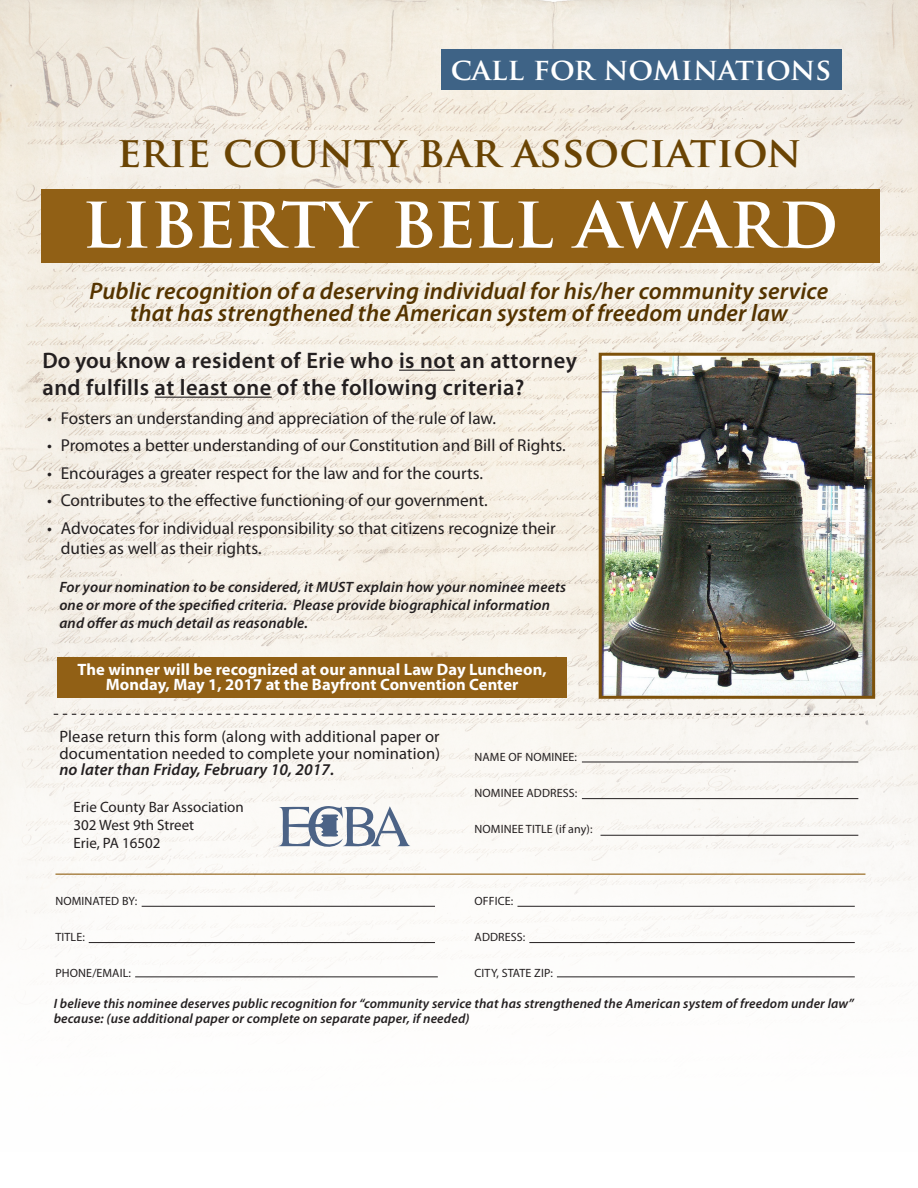
<style>
.page{position:relative;width:918px;height:1188px;background:#fff}
.page>*{position:absolute;margin:0;border:0;box-sizing:border-box;transform-origin:0 0}
.t1{font:700 72px "Trajan Pro";letter-spacing:-.02em;color:#fff}
.t2{font:700 42px "Trajan Pro";color:#6a4404}
.t3{font:700 30px "Trajan Pro";color:#fff}
.t4{font:italic 600 24px "Myriad Pro";letter-spacing:.005em;color:#553400}
.t5{font:600 22.5px/27px "Myriad Pro";letter-spacing:.02em;color:#231f20}
.t6{font:17.25px/20.7px "Myriad Pro";color:#231f20}
.t7{font:16.5px/16.5px "Myriad Pro";letter-spacing:.01em;color:#231f20;text-align:justify}
.t8{font:700 16.5px/15px "Myriad Pro";letter-spacing:.005em;color:#fff;text-align:center}
.t9{font:italic 600 15px/18px "Myriad Pro";letter-spacing:.01em;color:#231f20}
.t10{font:15px "Myriad Pro";color:#231f20}
.t11{font:italic 600 13.5px/15px "Myriad Pro";letter-spacing:.01em;color:#231f20}
.t12{font:12px "Myriad Pro";letter-spacing:.01em;color:#231f20}
.s1{font-weight:600;font-style:italic}
</style>
<div class="page">
<img style="left:0;top:0;width:918px;height:988px">
<img style="left:603px;top:357px;width:268px;height:338px">
<div style="left:599px;top:353px;width:276px;height:346px;border:3px solid #7e520b"></div>
<div style="left:41px;top:190px;width:838px;height:73px;background:#916015"></div>
<hr style="left:399px;top:370px;width:56px;height:1px;background:#231f20">
<hr style="left:155px;top:397px;width:117px;height:1px;background:#231f20">
<div style="left:58px;top:657px;width:509px;height:41px;background:#916015"></div>
<div style="left:441px;top:49px;width:401px;height:41px;background:#3e6386"></div>
<svg style="left:54px;top:714px;width:810px;height:1px"></svg>
<hr style="left:55px;top:874px;width:810px;height:1px;background:#916013">
<hr style="left:142px;top:906px;width:293px;height:1px;background:#231f20">
<hr style="left:517px;top:906px;width:338px;height:1px;background:#231f20">
<hr style="left:89px;top:942px;width:346px;height:1px;background:#231f20">
<hr style="left:529px;top:942px;width:326px;height:1px;background:#231f20">
<hr style="left:135px;top:976px;width:303px;height:1px;background:#231f20">
<hr style="left:557px;top:976px;width:298px;height:1px;background:#231f20">
<hr style="left:601px;top:835px;width:257px;height:1px;background:#231f20">
<hr style="left:582px;top:798px;width:276px;height:1px;background:#231f20">
<svg style="left:278px;top:806px;width:133px;height:41px"></svg>
<hr style="left:582px;top:762px;width:276px;height:1px;background:#231f20">
<p class="t3" style="left:451px;top:50px;width:382px">CALL FOR NOMINATIONS</p>
<p class="t2" style="left:117px;top:125px;width:686px">ERIE COUNTY BAR ASSOCIATION</p>
<p class="t1" style="left:82px;top:177px;width:758px">LIBERTY BELL AWARD</p>
<p class="t4" style="left:90px;top:275px;width:740px">Public recognition of a deserving individual for his/her community service</p>
<p class="t4" style="left:130px;top:298px;width:659px">that has strengthened the American system of freedom under law</p>
<p class="t5" style="left:42px;top:346px;width:536px">Do you know a resident of Erie who is not an attorney and fulfills at least one of the following criteria?</p>
<p class="t6" style="left:47px;top:407px;width:450px">• Fosters an understanding and appreciation of the rule of law.</p>
<p class="t6" style="left:47px;top:435px;width:520px">• Promotes a better understanding of our Constitution and Bill of Rights.</p>
<p class="t6" style="left:47px;top:462px;width:437px">• Encourages a greater respect for the law and for the courts.</p>
<p class="t6" style="left:47px;top:490px;width:442px">• Contributes to the effective functioning of our government.</p>
<p class="t6" style="left:61px;top:517px;width:497px;text-indent:-14px">• Advocates for individual responsibility so that citizens recognize their duties as well as their rights.</p>
<p class="t9" style="left:59px;top:578px;width:508px">For your nomination to be considered, it MUST explain how your nominee meets one or more of the specified criteria. Please provide biographical information and offer as much detail as reasonable.</p>
<p class="t8" style="left:77px;top:661px;width:471px">The winner will be recognized at our annual Law Day Luncheon,<br>Monday, May 1, 2017 at the Bayfront Convention Center</p>
<p class="t7" style="left:59px;top:728px;width:382px">Please return this form (along with additional paper or documentation needed to complete your nomination) <span class="s1">no later than Friday, February 10, 2017.</span></p>
<p class="t10" style="left:73px;top:797px;width:172px">Erie County Bar Association</p>
<p class="t10" style="left:73px;top:815px;width:122px">302 West 9th Street</p>
<p class="t10" style="left:73px;top:833px;width:89px">Erie, PA 16502</p>
<p class="t12" style="left:475px;top:749px;width:104px">NAME OF NOMINEE:</p>
<p class="t12" style="left:475px;top:785px;width:104px">NOMINEE ADDRESS:</p>
<p class="t12" style="left:475px;top:821px;width:120px">NOMINEE TITLE (if any):</p>
<p class="t12" style="left:475px;top:894px;width:40px">OFFICE:</p>
<p class="t12" style="left:475px;top:930px;width:52px">ADDRESS:</p>
<p class="t12" style="left:475px;top:966px;width:80px">CITY, STATE ZIP:</p>
<p class="t11" style="left:54px;top:996px;width:802px">I believe this nominee deserves public recognition for “community service that has strengthened the American system of freedom under law” because: (use additional paper or complete on separate paper, if needed)</p>
<p class="t12" style="left:55px;top:894px;width:83px">NOMINATED BY:</p>
<p class="t12" style="left:55px;top:930px;width:31px">TITLE:</p>
<p class="t12" style="left:55px;top:966px;width:77px">PHONE/EMAIL:</p>
</div>
